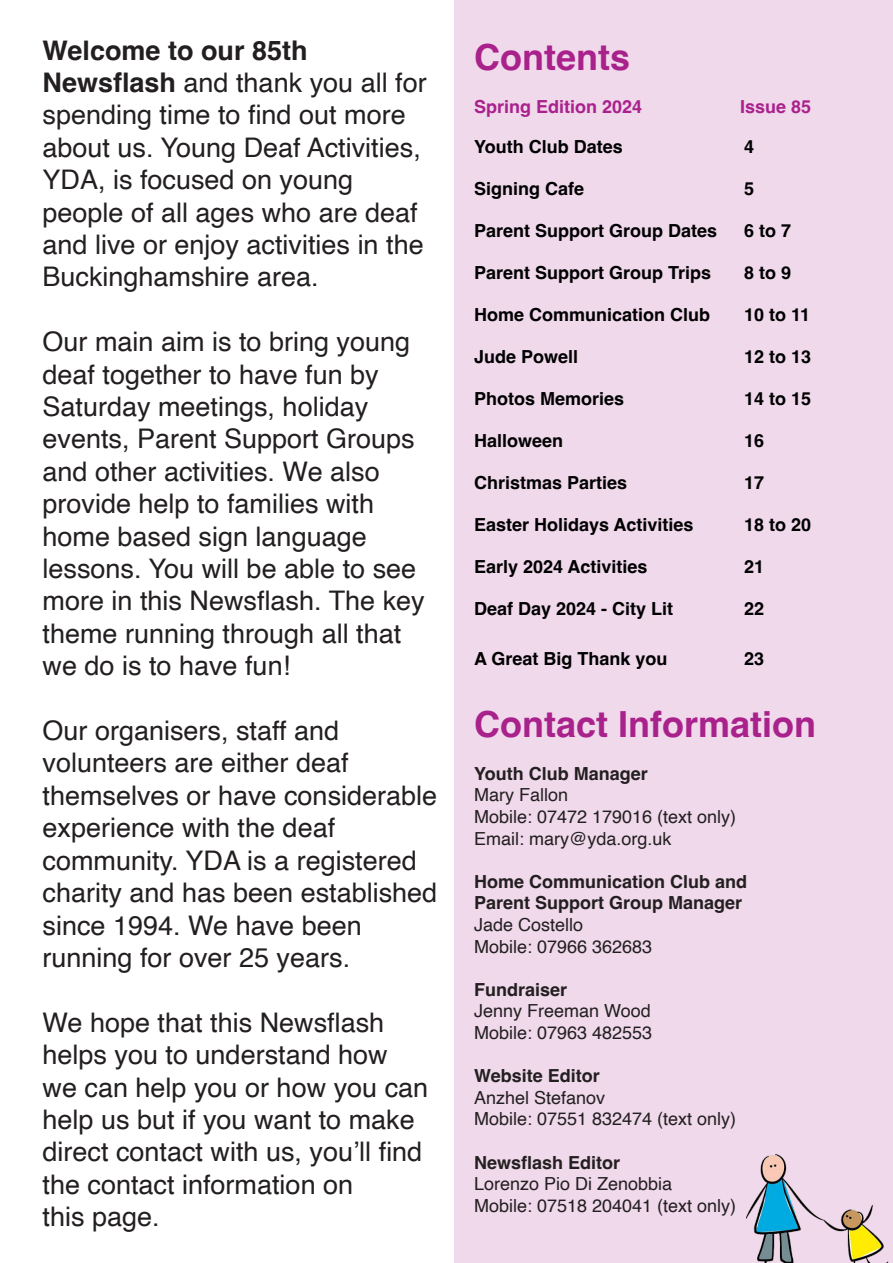
<style>
.page{position:relative;width:893px;height:1263px;background:#fff}
.page>*{position:absolute;margin:0;border:0;box-sizing:border-box;transform-origin:0 0}
.t1{font:700 36px "Helvetica";color:#a9228c}
.t2{font:27px/32.4px "Helvetica";color:#231f20}
.t3{font:700 18px "Helvetica";color:#000001}
.t4{font:18px "Helvetica";color:#231f20}
.t5{font:700 18px "Helvetica";color:#231f20}
.t6{font:700 18px "Helvetica";color:#a9228c}
.s1{font-weight:700}
</style>
<div class="page">
<div style="left:454px;top:0;width:439px;height:1263px;background:#f0d9eb"></div>
<img style="left:747px;top:1154px;width:142px;height:109px">
<p class="t2" style="left:43px;top:35px;width:386px"><span class="s1">Welcome to our 85th<br>Newsflash</span> and thank you all for spending time to find out more about us. Young Deaf Activities,<br>YDA, is focused on young people of all ages who are deaf and live or enjoy activities in the<br>Buckinghamshire area.</p>
<p class="t2" style="left:43px;top:326px;width:384px">Our main aim is to bring young deaf together to have fun by<br>Saturday meetings, holiday events, Parent Support Groups and other activities. We also provide help to families with home based sign language lessons. You will be able to see more in this Newsflash. The key theme running through all that we do is to have fun!</p>
<p class="t2" style="left:43px;top:715px;width:396px">Our organisers, staff and volunteers are either deaf themselves or have considerable experience with the deaf community. YDA is a registered charity and has been established since 1994. We have been running for over 25 years.</p>
<p class="t2" style="left:43px;top:1007px;width:387px">We hope that this Newsflash helps you to understand how we can help you or how you can help us but if you want to make direct contact with us, you’ll find the contact information on</p>
<p class="t2" style="left:43px;top:1201px;width:119px">this page.</p>
<p class="t1" style="left:474px;top:35px;width:157px">Contents</p>
<p class="t6" style="left:474px;top:95px;width:170px">Spring Edition 2024</p>
<p class="t6" style="left:740px;top:95px;width:73px">Issue 85</p>
<p class="t3" style="left:474px;top:136px;width:150px">Youth Club Dates</p>
<p class="t3" style="left:744px;top:136px;width:12px">4</p>
<p class="t3" style="left:474px;top:178px;width:112px">Signing Cafe</p>
<p class="t3" style="left:744px;top:178px;width:12px">5</p>
<p class="t3" style="left:474px;top:220px;width:245px">Parent Support Group Dates</p>
<p class="t3" style="left:744px;top:220px;width:49px">6 to 7</p>
<p class="t3" style="left:474px;top:262px;width:239px">Parent Support Group Trips</p>
<p class="t3" style="left:744px;top:262px;width:49px">8 to 9</p>
<p class="t3" style="left:474px;top:304px;width:238px">Home Communication Club</p>
<p class="t3" style="left:744px;top:304px;width:68px">10 to 11</p>
<p class="t3" style="left:474px;top:346px;width:106px">Jude Powell</p>
<p class="t3" style="left:744px;top:346px;width:69px">12 to 13</p>
<p class="t3" style="left:474px;top:388px;width:152px">Photos Memories</p>
<p class="t3" style="left:744px;top:388px;width:69px">14 to 15</p>
<p class="t3" style="left:474px;top:430px;width:91px">Halloween</p>
<p class="t3" style="left:744px;top:430px;width:22px">16</p>
<p class="t3" style="left:474px;top:472px;width:155px">Christmas Parties</p>
<p class="t3" style="left:744px;top:472px;width:22px">17</p>
<p class="t3" style="left:474px;top:514px;width:221px">Easter Holidays Activities</p>
<p class="t3" style="left:744px;top:514px;width:69px">18 to 20</p>
<p class="t3" style="left:474px;top:556px;width:175px">Early 2024 Activities</p>
<p class="t3" style="left:744px;top:556px;width:22px">21</p>
<p class="t3" style="left:474px;top:598px;width:201px">Deaf Day 2024 - City Lit</p>
<p class="t3" style="left:744px;top:598px;width:22px">22</p>
<p class="t3" style="left:474px;top:647px;width:195px">A Great Big Thank you</p>
<p class="t3" style="left:744px;top:647px;width:22px">23</p>
<p class="t1" style="left:474px;top:702px;width:343px">Contact Information</p>
<p class="t5" style="left:474px;top:762px;width:175px">Youth Club Manager</p>
<p class="t4" style="left:474px;top:781px;width:96px">Mary Fallon</p>
<p class="t4" style="left:474px;top:803px;width:264px">Mobile: 07472 179016 (text only)</p>
<p class="t4" style="left:474px;top:824px;width:199px">Email: mary@yda.org.uk</p>
<p class="t5" style="left:474px;top:870px;width:275px">Home Communication Club and</p>
<p class="t5" style="left:474px;top:892px;width:270px">Parent Support Group Manager</p>
<p class="t4" style="left:474px;top:911px;width:111px">Jade Costello</p>
<p class="t4" style="left:474px;top:932px;width:180px">Mobile: 07966 362683</p>
<p class="t5" style="left:474px;top:978px;width:95px">Fundraiser</p>
<p class="t4" style="left:474px;top:997px;width:178px">Jenny Freeman Wood</p>
<p class="t4" style="left:474px;top:1019px;width:180px">Mobile: 07963 482553</p>
<p class="t5" style="left:474px;top:1065px;width:127px">Website Editor</p>
<p class="t4" style="left:474px;top:1083px;width:133px">Anzhel Stefanov</p>
<p class="t4" style="left:474px;top:1105px;width:264px">Mobile: 07551 832474 (text only)</p>
<p class="t5" style="left:474px;top:1151px;width:148px">Newsflash Editor</p>
<p class="t4" style="left:474px;top:1170px;width:200px">Lorenzo Pio Di Zenobbia</p>
<p class="t4" style="left:474px;top:1191px;width:264px">Mobile: 07518 204041 (text only)</p>
</div>
